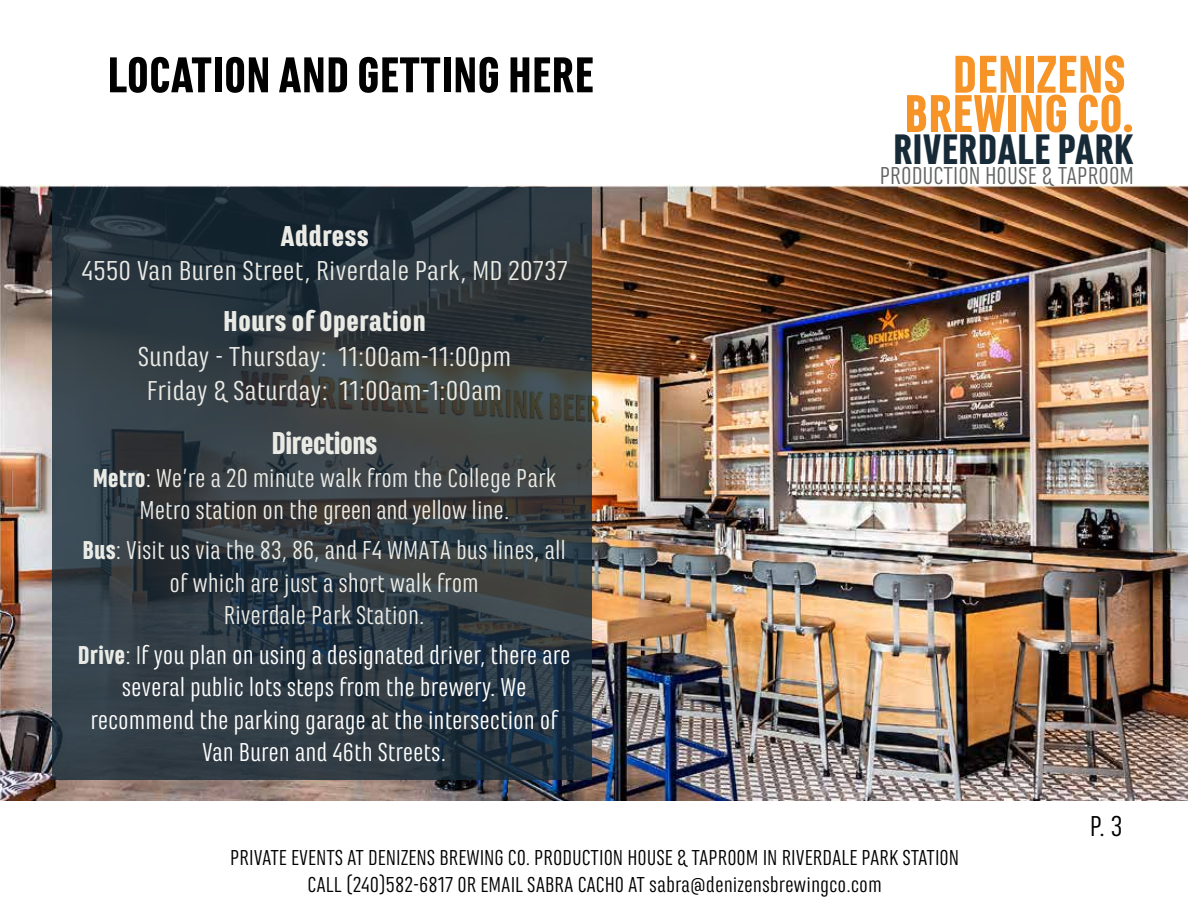
<style>
.page{position:relative;width:1188px;height:918px;background:#fff}
.page>*{position:absolute;margin:0;border:0;box-sizing:border-box;transform-origin:0 0}
.t1{font:900 55.5px/39.3px "Marianina FY";color:#f79428;text-align:right}
.t2{font:900 52.5px "Marianina FY";color:#000}
.t3{font:900 44.55px "Marianina FY";color:#172a37}
.t4{font:900 33px "Marianina FY";letter-spacing:-.035em;color:#ebebe6}
.t5{font:900 30px "Marianina FY";color:#ebebe6;scale:1.08 1}
.t6{font:30px "Marianina FY";color:#000}
.t7{font:28.5px/34.2px "Marianina FY";color:#ebebe6;text-align:center;scale:1.08 1}
.t8{font:27px/32.4px "Marianina FY";color:#ebebe6;text-align:center}
.t9{font:27px/32.4px "Marianina FY";color:#fff;text-align:center}
.t10{font:25.5px "Marianina FY";color:#626363}
.t11{font:22.5px/27px "Marianina FY";color:#000;text-align:center}
.s1{font-weight:900}
.s2{font-weight:900;color:#ebebe6}
.s3{color:#ebebe6}
</style>
<div class="page">
<img style="left:0;top:186px;width:1188px;height:615px">
<svg style="left:52px;top:188px;width:540px;height:592px;background:#2f3940"></svg>
<h2 class="t2" style="left:107px;top:46px;width:488px">LOCATION AND GETTING HERE</h2>
<p class="t5" style="left:281px;top:220px;width:83px">Address</p>
<p class="t7" style="left:82px;top:254px;width:452px">4550 Van Buren Street, Riverdale Park, MD 20737</p>
<p class="t5" style="left:223px;top:305px;width:189px">Hours of Operation</p>
<p class="t7" style="left:138px;top:339px;width:348px">Sunday - Thursday: 11:00am-11:00pm<br>Friday &amp; Saturday: 11:00am-1:00am</p>
<p class="t4" style="left:272px;top:425px;width:107px">Directions</p>
<p class="t8" style="left:93px;top:462px;width:465px"><span class="s1">Metro</span>: We’re a 20 minute walk from the College Park<br>Metro station on the green and yellow line.</p>
<p class="t8" style="left:83px;top:534px;width:485px"><span class="s1">Bus</span>: Visit us via the 83, 86, and F4 WMATA bus lines, all of which are just a short walk from<br>Riverdale Park Station.</p>
<p class="t9" style="left:78px;top:639px;width:494px"><span class="s2">Drive</span><span class="s3">: I</span>f you plan on using a designated driver, there are several public lots steps from the brewery. We recommend the parking garage at the intersection of Van Buren and 46th Streets.</p>
<h1 class="t1" style="left:904px;top:55px;width:231px">DENIZENS<br>BREWING CO.</h1>
<h3 class="t3" style="left:893px;top:125px;width:242px">RIVERDALE PARK</h3>
<p class="t10" style="left:880px;top:162px;width:256px">PRODUCTION HOUSE &amp; TAPROOM</p>
<p class="t6" style="left:1090px;top:810px;width:34px">P. 3</p>
<p class="t11" style="left:230px;top:844px;width:731px">PRIVATE EVENTS AT DENIZENS BREWING CO. PRODUCTION HOUSE &amp; TAPROOM IN RIVERDALE PARK STATION<br>CALL (240)582-6817 OR EMAIL SABRA CACHO AT sabra@denizensbrewingco.com</p>
</div>
